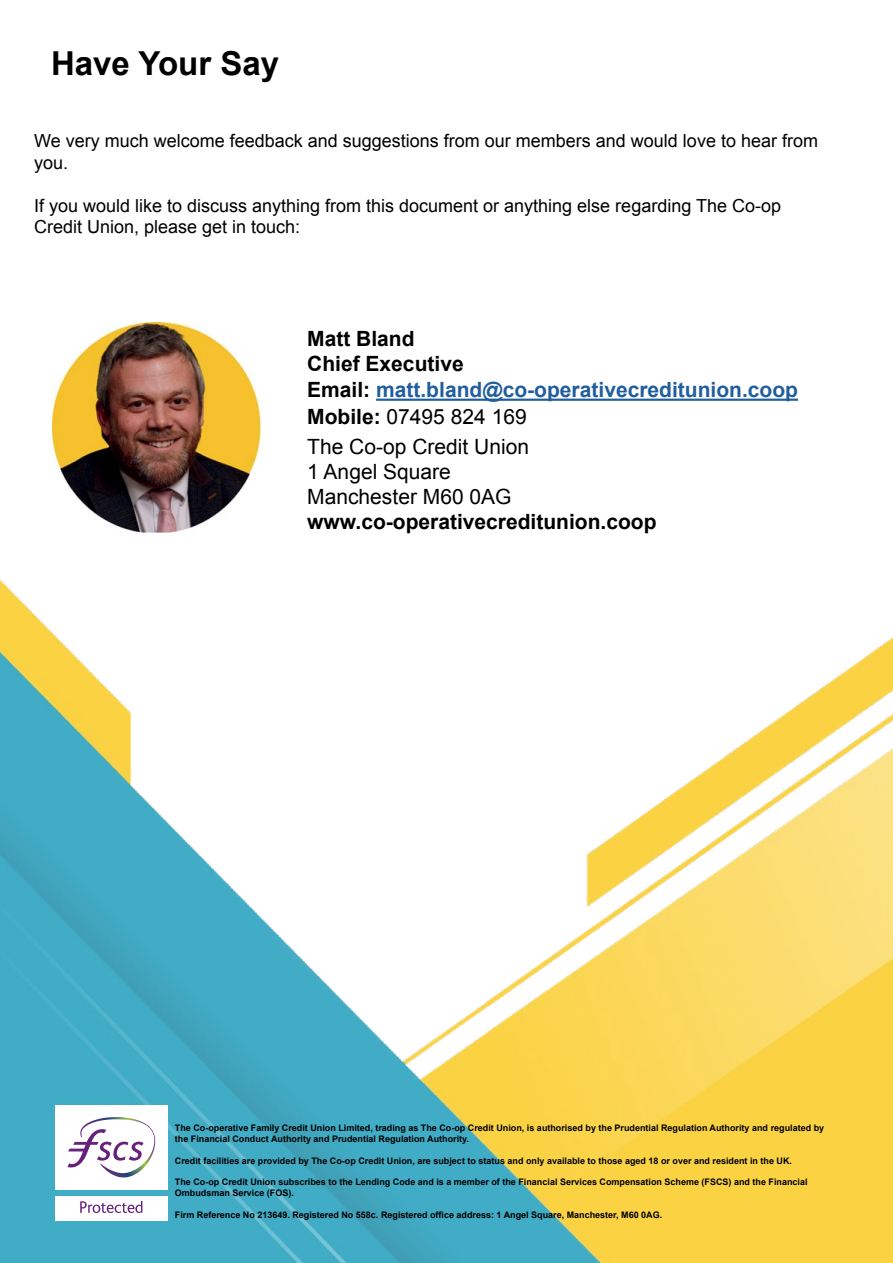
<style>
.page{position:relative;width:893px;height:1263px;background:#fff}
.page>*{position:absolute;margin:0;border:0;box-sizing:border-box;transform-origin:0 0}
.t1{font:700 33px "Arial";color:#000}
.t2{font:700 21px/26.1px "Arial";color:#215e9e}
.t3{font:21px/25.2px "Arial";color:#000}
.t4{font:700 21px "Arial";color:#000}
.t5{font:18px/21.6px "Arial";color:#000}
.t6{font:700 9px/10.8px "Arial";color:#000}
.s1{color:#000}
.s2{font-weight:400;color:#000}
</style>
<div class="page">
<img style="left:0;top:579px;width:893px;height:684px">
<hr style="left:376px;top:399px;width:422px;height:2px;background:#215e9e">
<div style="left:55px;top:1105px;width:113px;height:84px;background:#fff"></div>
<div style="left:55px;top:1196px;width:113px;height:24px;background:#fff"></div>
<svg style="left:80px;top:1201px;width:62px;height:12px"></svg>
<svg style="left:68px;top:1117px;width:87px;height:60px"></svg>
<img style="left:52px;top:323px;width:210px;height:210px">
<h1 class="t1" style="left:51px;top:42px;width:230px">Have Your Say</h1>
<h3 class="t5" style="left:34px;top:130px;width:785px">We very much welcome feedback and suggestions from our members and would love to hear from you.</h3>
<h3 class="t5" style="left:34px;top:195px;width:749px">If you would like to discuss anything from this document or anything else regarding The Co-op<br>Credit Union, please get in touch:</h3>
<h2 class="t2" style="left:307px;top:326px;width:492px"><span class="s1">Matt Bland<br>Chief Executive<br>Email:</span> matt.bland@co-operativecreditunion.coop<br><span class="s1">Mobile:</span> <span class="s2">07495 824 169</span></h2>
<h2 class="t3" style="left:307px;top:434px;width:223px">The Co-op Credit Union<br>1 Angel Square<br>Manchester M60 0AG</h2>
<h2 class="t4" style="left:307px;top:508px;width:351px">www.co-operativecreditunion.coop</h2>
<p class="t6" style="left:175px;top:1123px;width:651px">The Co-operative Family Credit Union Limited, trading as The Co-op Credit Union, is authorised by the Prudential Regulation Authority and regulated by the Financial Conduct Authority and Prudential Regulation Authority.</p>
<p class="t6" style="left:175px;top:1155px;width:619px">Credit facilities are provided by The Co-op Credit Union, are subject to status and only available to those aged 18 or over and resident in the UK.</p>
<p class="t6" style="left:175px;top:1177px;width:634px">The Co-op Credit Union subscribes to the Lending Code and is a member of the Financial Services Compensation Scheme (FSCS) and the Financial<br>Ombudsman Service (FOS).</p>
<p class="t6" style="left:175px;top:1209px;width:489px">Firm Reference No 213649. Registered No 558c. Registered office address: 1 Angel Square, Manchester, M60 0AG.</p>
</div>
